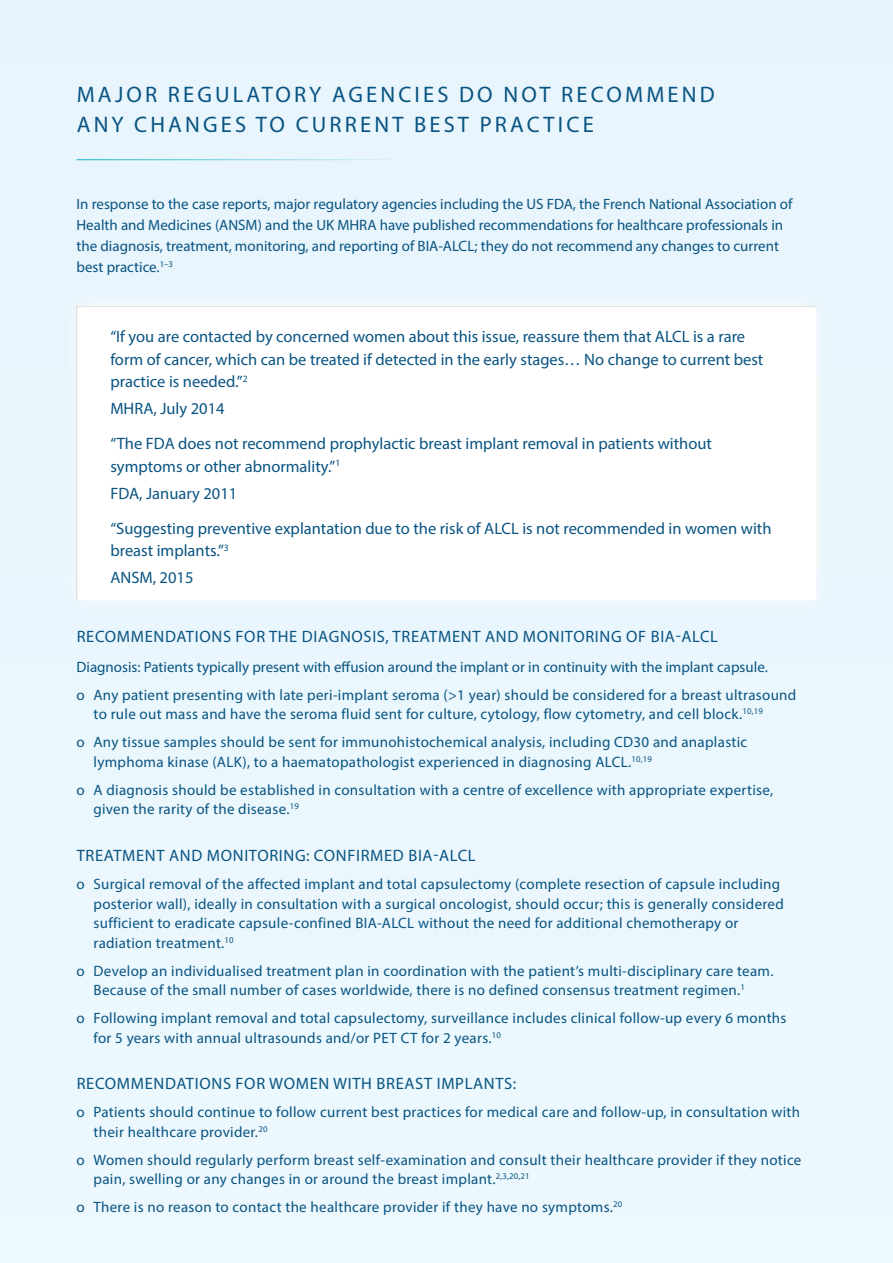
<style>
.page{position:relative;width:893px;height:1263px;background:#eaf7fd}
.page>*{position:absolute;margin:0;border:0;box-sizing:border-box;transform-origin:0 0}
.headings{font:22.5px/30px "Myriad Pro";letter-spacing:.14em;color:#095482}
.body_copy{font:16.5px/22.5px "Myriad Pro";color:#095482}
.subhead{font:16.5px "Myriad Pro";letter-spacing:.04em;color:#095482}
.bullet{font:15px/19.5px "Myriad Pro";letter-spacing:.02em;color:#095482}
.body_copy-2{font:15px/21px "Myriad Pro";color:#095482}
</style>
<div class="page">
<hr style="left:77px;top:159px;width:333px;height:1px;background:#15b2c6">
<div style="left:75px;top:303px;width:743px;height:296px;background:#fff"></div>
<p class="headings" style="left:77px;top:79px;width:639px">MAJOR REGULATORY AGENCIES DO NOT RECOMMEND<br>ANY CHANGES TO CURRENT BEST PRACTICE</p>
<p class="body_copy-2" style="left:77px;top:193px;width:717px">In response to the case reports, major regulatory agencies including the US FDA, the French National Association of Health and Medicines (ANSM) and the UK MHRA have published recommendations for healthcare professionals in the diagnosis, treatment, monitoring, and reporting of BIA-ALCL; they do not recommend any changes to current best practice.<sup>1–3</sup></p>
<p class="body_copy" style="left:110px;top:325px;width:654px">“If you are contacted by concerned women about this issue, reassure them that ALCL is a rare form of cancer, which can be treated if detected in the early stages… No change to current best practice is needed.”<sup>2</sup></p>
<p class="body_copy" style="left:110px;top:397px;width:116px">MHRA, July 2014</p>
<p class="body_copy" style="left:110px;top:432px;width:603px">“The FDA does not recommend prophylactic breast implant removal in patients without symptoms or other abnormality.”<sup>1</sup></p>
<p class="body_copy" style="left:110px;top:482px;width:128px">FDA, January 2011</p>
<p class="body_copy" style="left:110px;top:517px;width:663px">“Suggesting preventive explantation due to the risk of ALCL is not recommended in women with breast implants.”<sup>3</sup></p>
<p class="body_copy" style="left:110px;top:566px;width:85px">ANSM, 2015</p>
<p class="subhead" style="left:77px;top:627px;width:643px">RECOMMENDATIONS FOR THE DIAGNOSIS, TREATMENT AND MONITORING OF BIA-ALCL</p>
<p class="body_copy-2" style="left:77px;top:656px;width:693px">Diagnosis: Patients typically present with effusion around the implant or in continuity with the implant capsule.</p>
<p class="bullet" style="left:94px;top:685px;width:704px;text-indent:-17px">o Any patient presenting with late peri-implant seroma (&gt;1 year) should be considered for a breast ultrasound to rule out mass and have the seroma fluid sent for culture, cytology, flow cytometry, and cell block.<sup>10,19</sup></p>
<p class="bullet" style="left:94px;top:732px;width:655px;text-indent:-17px">o Any tissue samples should be sent for immunohistochemical analysis, including CD30 and anaplastic lymphoma kinase (ALK), to a haematopathologist experienced in diagnosing ALCL.<sup>10,19</sup></p>
<p class="bullet" style="left:94px;top:780px;width:681px;text-indent:-17px">o A diagnosis should be established in consultation with a centre of excellence with appropriate expertise, given the rarity of the disease.<sup>19</sup></p>
<p class="subhead" style="left:77px;top:845px;width:400px">TREATMENT AND MONITORING: CONFIRMED BIA-ALCL</p>
<p class="bullet" style="left:94px;top:874px;width:692px;text-indent:-17px">o Surgical removal of the affected implant and total capsulectomy (complete resection of capsule including posterior wall), ideally in consultation with a surgical oncologist, should occur; this is generally considered sufficient to eradicate capsule-confined BIA-ALCL without the need for additional chemotherapy or radiation treatment.<sup>10</sup></p>
<p class="bullet" style="left:94px;top:960px;width:681px;text-indent:-17px">o Develop an individualised treatment plan in coordination with the patient’s multi-disciplinary care team.<br>Because of the small number of cases worldwide, there is no defined consensus treatment regimen.<sup>1</sup></p>
<p class="bullet" style="left:94px;top:1008px;width:694px;text-indent:-17px">o Following implant removal and total capsulectomy, surveillance includes clinical follow-up every 6 months for 5 years with annual ultrasounds and/or PET CT for 2 years.<sup>10</sup></p>
<p class="subhead" style="left:77px;top:1073px;width:441px">RECOMMENDATIONS FOR WOMEN WITH BREAST IMPLANTS:</p>
<p class="bullet" style="left:94px;top:1102px;width:708px;text-indent:-17px">o Patients should continue to follow current best practices for medical care and follow-up, in consultation with their healthcare provider.<sup>20</sup></p>
<p class="bullet" style="left:94px;top:1149px;width:709px;text-indent:-17px">o Women should regularly perform breast self-examination and consult their healthcare provider if they notice pain, swelling or any changes in or around the breast implant.<sup>2,3,20,21</sup></p>
<p class="bullet" style="left:77px;top:1197px;width:547px">o There is no reason to contact the healthcare provider if they have no symptoms.<sup>20</sup></p>
</div>
